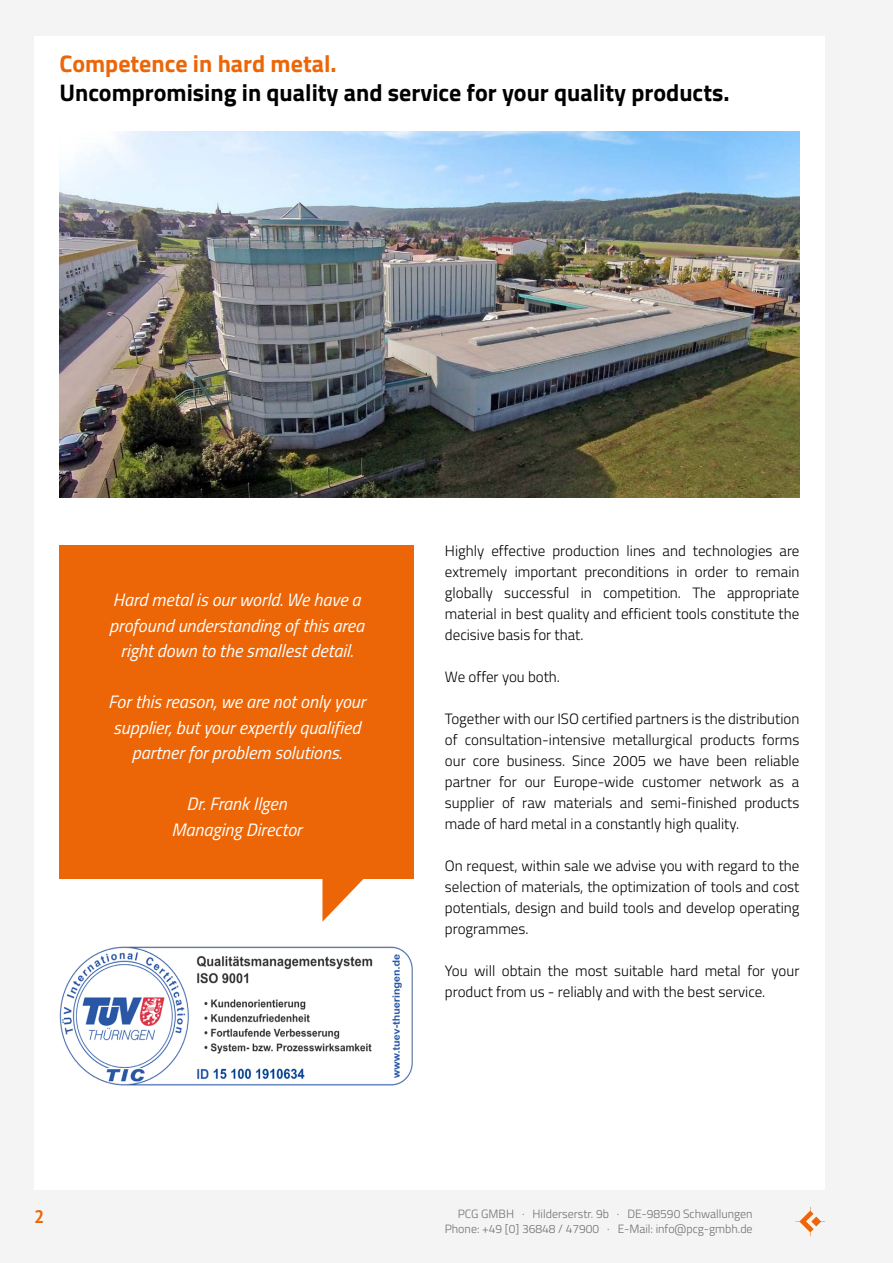
<style>
.page{position:relative;width:893px;height:1263px;background:#f4f4f4}
.page>*{position:absolute;margin:0;border:0;box-sizing:border-box;transform-origin:0 0}
.t1{font:700 24px "Titillium Web";color:#000}
.t2{font:700 24px "Titillium Web";color:#ec6608}
.t3{font:italic 18px/25.5px "Titillium Web";color:#fff;text-align:center}
.t4{font:700 18px "PT Sans";color:#ec6608}
.t5{font:300 15px/21px "Titillium Web";color:#000;text-align:justify}
.t6{font:300 12px/15px "Titillium Web";color:#706f6f;text-align:right}
</style>
<div class="page">
<div style="left:34px;top:36px;width:791px;height:1153px;background:#fff"></div>
<svg style="left:795px;top:1207px;width:30px;height:29px"></svg>
<img style="left:60px;top:132px;width:739px;height:365px">
<div style="left:60px;top:545px;width:354px;height:334px;background:#ec6608"></div>
<svg style="left:322px;top:879px;width:42px;height:43px"></svg>
<img style="left:60px;top:946px;width:353px;height:140px">
<h1 class="t2" style="left:60px;top:45px;width:279px">Competence in hard metal.</h1>
<h1 class="t1" style="left:60px;top:74px;width:671px">Uncompromising in quality and service for your quality products.</h1>
<p class="t3" style="left:109px;top:586px;width:257px">Hard metal is our world. We have a profound understanding of this area right down to the smallest detail.</p>
<p class="t3" style="left:108px;top:688px;width:259px">For this reason, we are not only your supplier, but your expertly qualified partner for problem solutions.</p>
<p class="t3" style="left:172px;top:790px;width:132px">Dr. Frank Ilgen<br>Managing Director</p>
<p class="t5" style="left:445px;top:539px;width:356px">Highly effective production lines and technologies are extremely important preconditions in order to remain globally successful in competition. The appropriate material in best quality and efficient tools constitute the decisive basis for that.</p>
<p class="t5" style="left:445px;top:665px;width:117px">We offer you both.</p>
<p class="t5" style="left:445px;top:707px;width:356px">Together with our ISO certified partners is the distribution of consultation-intensive metallurgical products forms our core business. Since 2005 we have been reliable partner for our Europe-wide customer network as a supplier of raw materials and semi-finished products made of hard metal in a constantly high quality.</p>
<p class="t5" style="left:445px;top:854px;width:356px">On request, within sale we advise you with regard to the selection of materials, the optimization of tools and cost potentials, design and build tools and develop operating programmes.</p>
<p class="t5" style="left:445px;top:959px;width:356px">You will obtain the most suitable hard metal for your product from us - reliably and with the best service.</p>
<p class="t4" style="left:34px;top:1205px;width:12px">2</p>
<p class="t6" style="left:445px;top:1206px;width:309px">PCG GMBH · Hilderserstr. 9b · DE-98590 Schwallungen<br>Phone: +49 [0] 36848 / 47900 · E-Mail: info@pcg-gmbh.de</p>
</div>
